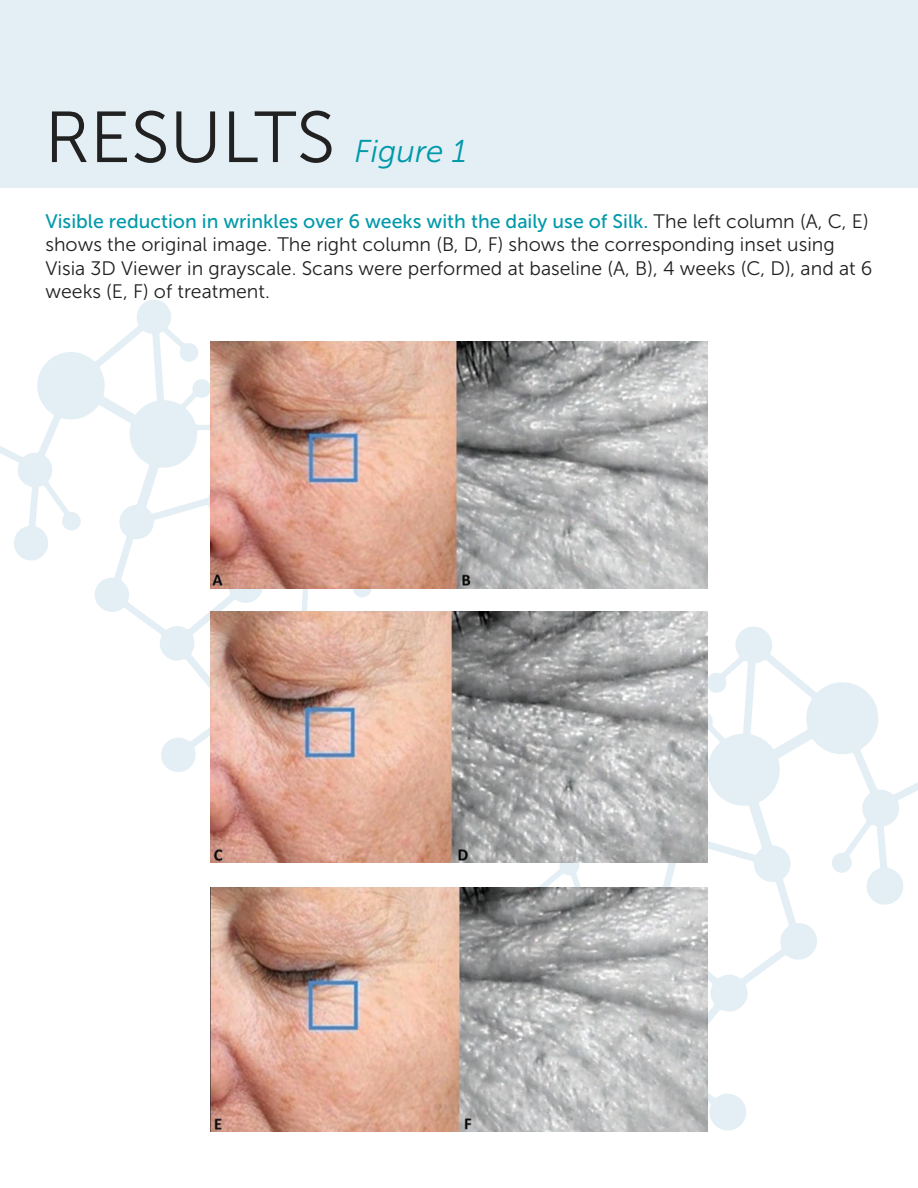
<style>
.page{position:relative;width:918px;height:1188px;background:#fff}
.page>*{position:absolute;margin:0;border:0;box-sizing:border-box;transform-origin:0 0}
.t1{font:72px "Museo Sans 300";color:#212121}
.t2{font:italic 31.5px "Museo Sans 300";color:#0099a9}
.t3{font:19.5px/23.4px "Museo Sans 300";color:#212121}
.t4{font:19.5px "Museo Sans 500";color:#0099a9}
.s1{font-family:"Museo Sans 300";color:#212121}
</style>
<div class="page">
<svg style="left:0;top:300px;width:423px;height:475px"></svg>
<svg style="left:467px;top:625px;width:451px;height:507px"></svg>
<div style="left:0;top:0;width:918px;height:188px;background:#e4eff5"></div>
<img style="left:211px;top:342px;width:496px;height:246px">
<img style="left:211px;top:612px;width:496px;height:250px">
<img style="left:211px;top:887px;width:496px;height:244px">
<h1 class="t1" style="left:45px;top:98px;width:292px">RESULTS</h1>
<h2 class="t2" style="left:355px;top:134px;width:114px">Figure 1</h2>
<p class="t4" style="left:45px;top:210px;width:825px">Visible reduction in wrinkles over 6 weeks with the daily use of Silk. <span class="s1">The left column (A, C, E)</span></p>
<p class="t3" style="left:45px;top:233px;width:829px">shows the original image. The right column (B, D, F) shows the corresponding inset using<br>Visia 3D Viewer in grayscale. Scans were performed at baseline (A, B), 4 weeks (C, D), and at 6 weeks (E, F) of treatment.</p>
</div>
